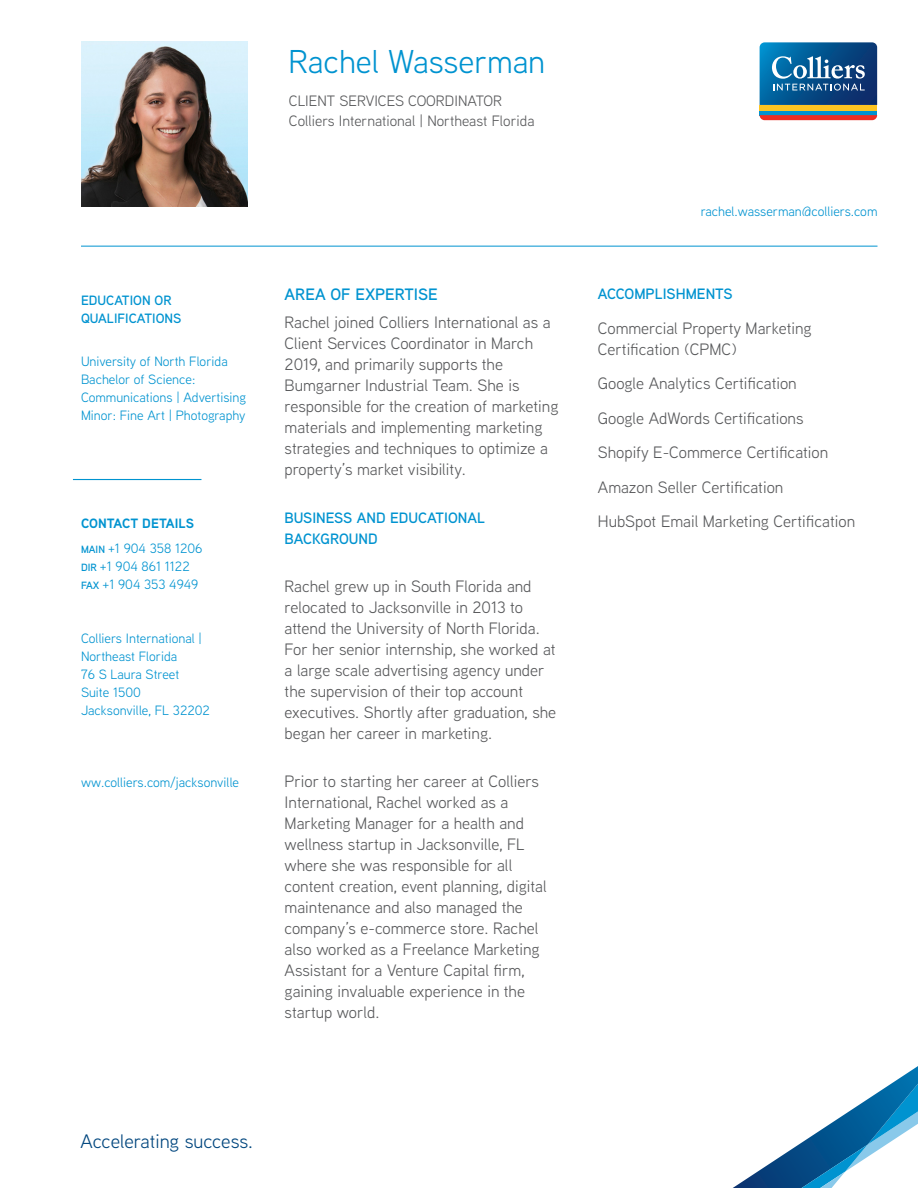
<style>
.page{position:relative;width:918px;height:1188px;background:#fff}
.page>*{position:absolute;margin:0;border:0;box-sizing:border-box;transform-origin:0 0}
.Name_Header{font:33px "Aaux Next";color:#0093d0}
.Motto_Sidebar{font:19.5px "Aaux Next";color:#00467e}
.Subhead_Body{font:16.5px/21px "Aaux Next";color:#57585a}
.Subhead_Body-2{font:600 16.5px "Aaux Next";color:#0093d0}
.Subhead_Body-3{font:600 15px/21px "Aaux Next";color:#0093d0}
.Office_Header{font:15px "Aaux Next";color:#57585a}
.Job_Title_Header{font:15px "Aaux Next";color:#57585a}
.Text_Sidebar{font:13.5px "Aaux Next";color:#0093d0}
.email_Header{font:13.5px/18px "Aaux Next";color:#0093d0}
.Subhead_Sidebar{font:600 13.5px/18px "Aaux Next";color:#0093d0}
.Text_Sidebar-2{font:700 13.5px "Aaux Next";color:#0093d0}
.s1{font-weight:600;font-size:10.5px}
</style>
<div class="page">
<hr style="left:81px;top:246px;width:797px;height:1px;background:#0093d0">
<img style="left:82px;top:41px;width:165px;height:165px">
<hr style="left:73px;top:479px;width:128px;height:1px;background:#0093d0">
<svg style="left:759px;top:42px;width:119px;height:79px;background:#436f8f"></svg>
<svg style="left:733px;top:1066px;width:185px;height:122px"></svg>
<p class="Name_Header" style="left:289px;top:40px;width:258px">Rachel Wasserman</p>
<p class="Job_Title_Header" style="left:289px;top:91px;width:215px">CLIENT SERVICES COORDINATOR</p>
<p class="Office_Header" style="left:289px;top:111px;width:247px">Colliers International | Northeast Florida</p>
<p class="Subhead_Sidebar" style="left:81px;top:291px;width:102px">EDUCATION OR<br>QUALIFICATIONS</p>
<p class="email_Header" style="left:81px;top:352px;width:148px">University of North Florida</p>
<p class="email_Header" style="left:81px;top:370px;width:167px">Bachelor of Science:<br>Communications | Advertising</p>
<p class="email_Header" style="left:81px;top:406px;width:166px">Minor: Fine Art | Photography</p>
<p class="Text_Sidebar-2" style="left:81px;top:514px;width:115px">CONTACT DETAILS</p>
<p class="Text_Sidebar" style="left:81px;top:539px;width:123px"><span class="s1">MAIN</span> +1 904 358 1206</p>
<p class="Text_Sidebar" style="left:81px;top:557px;width:110px"><span class="s1">DIR</span> +1 904 861 1122</p>
<p class="Text_Sidebar" style="left:81px;top:575px;width:119px"><span class="s1">FAX</span> +1 904 353 4949</p>
<p class="Text_Sidebar" style="left:81px;top:629px;width:122px">Colliers International |</p>
<p class="Text_Sidebar" style="left:81px;top:647px;width:98px">Northeast Florida</p>
<p class="Text_Sidebar" style="left:81px;top:665px;width:100px">76 S Laura Street</p>
<p class="Text_Sidebar" style="left:81px;top:683px;width:61px">Suite 1500</p>
<p class="Text_Sidebar" style="left:81px;top:701px;width:131px">Jacksonville, FL 32202</p>
<p class="Text_Sidebar" style="left:81px;top:773px;width:160px">ww.colliers.com/jacksonville</p>
<p class="Subhead_Body-2" style="left:285px;top:283px;width:155px">AREA OF EXPERTISE</p>
<p class="Subhead_Body" style="left:285px;top:311px;width:275px">Rachel joined Colliers International as a Client Services Coordinator in March 2019, and primarily supports the Bumgarner Industrial Team. She is responsible for the creation of marketing materials and implementing marketing strategies and techniques to optimize a property’s market visibility.</p>
<p class="Subhead_Body-3" style="left:285px;top:507px;width:202px">BUSINESS AND EDUCATIONAL<br>BACKGROUND</p>
<p class="Subhead_Body" style="left:285px;top:575px;width:273px">Rachel grew up in South Florida and relocated to Jacksonville in 2013 to attend the University of North Florida.<br>For her senior internship, she worked at a large scale advertising agency under the supervision of their top account executives. Shortly after graduation, she began her career in marketing.</p>
<p class="Subhead_Body" style="left:285px;top:770px;width:264px">Prior to starting her career at Colliers International, Rachel worked as a Marketing Manager for a health and wellness startup in Jacksonville, FL where she was responsible for all content creation, event planning, digital maintenance and also managed the company’s e-commerce store. Rachel also worked as a Freelance Marketing Assistant for a Venture Capital firm, gaining invaluable experience in the startup world.</p>
<p class="email_Header" style="left:701px;top:202px;width:178px">rachel.wasserman@colliers.com</p>
<p class="Subhead_Body-3" style="left:598px;top:283px;width:136px">ACCOMPLISHMENTS</p>
<p class="Subhead_Body" style="left:598px;top:317px;width:215px">Commercial Property Marketing<br>Certification (CPMC)</p>
<p class="Subhead_Body" style="left:598px;top:372px;width:200px">Google Analytics Certification</p>
<p class="Subhead_Body" style="left:598px;top:407px;width:207px">Google AdWords Certifications</p>
<p class="Subhead_Body" style="left:598px;top:441px;width:232px">Shopify E-Commerce Certification</p>
<p class="Subhead_Body" style="left:598px;top:476px;width:187px">Amazon Seller Certification</p>
<p class="Subhead_Body" style="left:598px;top:510px;width:259px">HubSpot Email Marketing Certification</p>
<p class="Motto_Sidebar" style="left:81px;top:1128px;width:174px">Accelerating success.</p>
</div>
